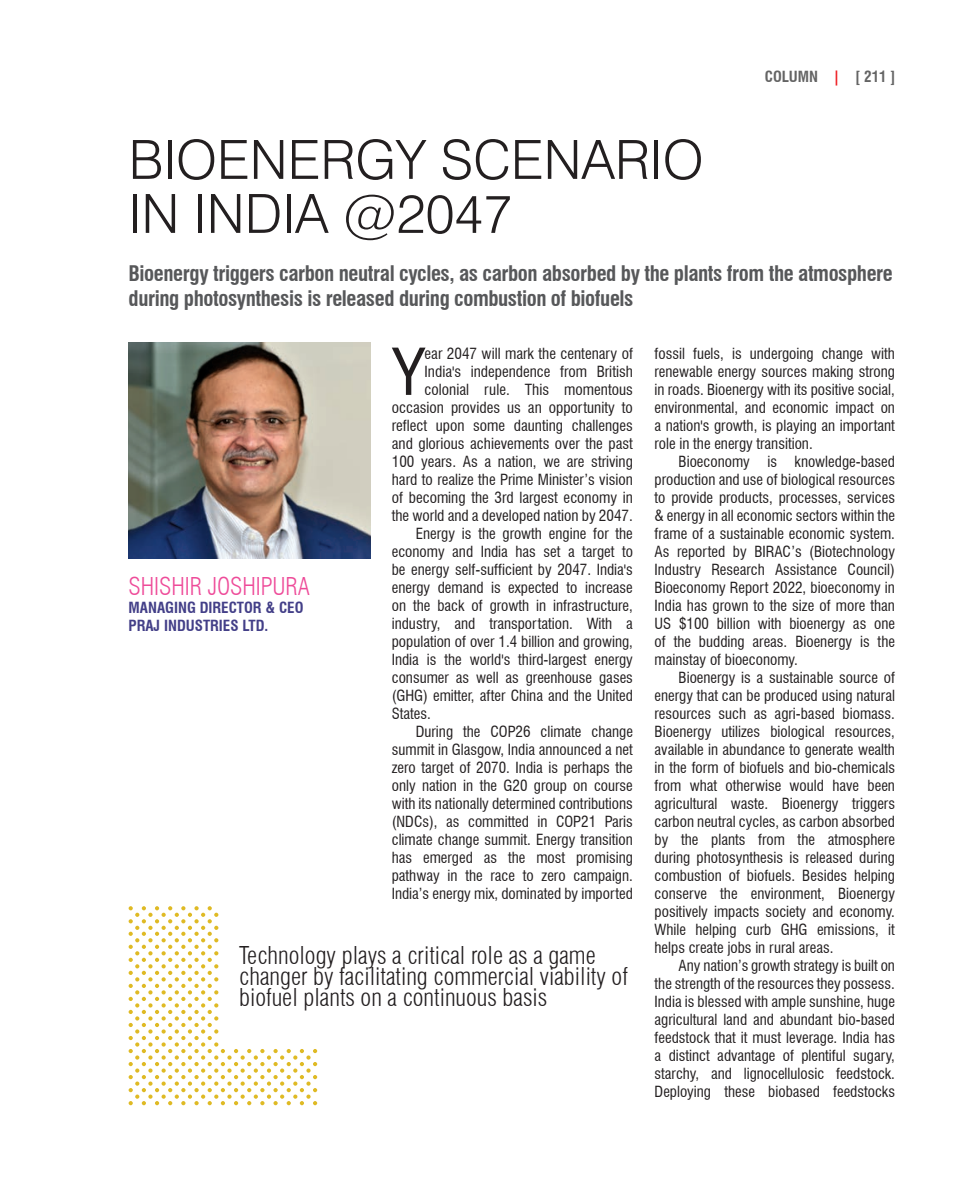
<style>
.page{position:relative;width:979px;height:1187px;background:#fff}
.page>*{position:absolute;margin:0;border:0;box-sizing:border-box;transform-origin:0 0}
.RT_1st{font:condensed 62.85px "Swiss 721 BT";color:#231f20}
.Headline{font:300 54px/54px "Swiss 721 BT";color:#231f20}
.Blurb_New{font:300 condensed 24px/21px "Swiss 721 BT";color:#231f20}
.t1{font:300 condensed 24px "Swiss 721 BT";color:#ee4b99}
.t2{font:700 condensed 21px/25.2px "Swiss 721 BT";letter-spacing:-.02em;color:#57585a}
.RT{font:condensed 15px/18px "Swiss 721 BT";color:#231f20;text-align:justify}
.RT_1st-2{font:condensed 15px/18px "Swiss 721 BT";color:#231f20;text-align:right}
.t3{font:700 condensed 15px "Swiss 721 BT";color:#433f88}
.t4{font:700 condensed 15px "Swiss 721 BT";color:#646464}
.s1{color:#ee1d23}
</style>
<div class="page">
<img style="left:128px;top:342px;width:242px;height:216px">
<svg style="left:128px;top:906px;width:189px;height:199px"></svg>
<p class="Headline" style="left:128px;top:132px;width:576px">BIOENERGY SCENARIO<br>IN INDIA @2047</p>
<p class="t4" style="left:764px;top:67px;width:132px">COLUMN <span class="s1">|</span> [ 211 ]</p>
<p class="t2" style="left:128px;top:260px;width:765px">Bioenergy triggers carbon neutral cycles, as carbon absorbed by the plants from the atmosphere during photosynthesis is released during combustion of biofuels</p>
<p class="t1" style="left:128px;top:571px;width:183px">SHISHIR JOSHIPURA</p>
<p class="t3" style="left:128px;top:598px;width:176px">MANAGING DIRECTOR &amp; CEO</p>
<p class="t3" style="left:128px;top:616px;width:141px">PRAJ INDUSTRIES LTD.</p>
<p class="RT_1st-2" style="left:391px;top:344px;width:242px">ear 2047 will mark the centenary of India's independence from British colonial rule. This momentous occasion provides us an opportunity to reflect upon some daunting challenges and glorious achievements over the past 100 years. As a nation, we are striving hard to realize the Prime Minister’s vision of becoming the 3rd largest economy in the world and a developed nation by 2047.</p>
<p class="RT" style="left:391px;top:524px;width:242px;text-indent:24px">Energy is the growth engine for the economy and India has set a target to be energy self-sufficient by 2047. India's energy demand is expected to increase on the back of growth in infrastructure, industry, and transportation. With a population of over 1.4 billion and growing, India is the world's third-largest energy consumer as well as greenhouse gases (GHG) emitter, after China and the United States.</p>
<p class="RT" style="left:391px;top:722px;width:242px;text-indent:24px">During the COP26 climate change summit in Glasgow, India announced a net zero target of 2070. India is perhaps the only nation in the G20 group on course with its nationally determined contributions (NDCs), as committed in COP21 Paris climate change summit. Energy transition has emerged as the most promising pathway in the race to zero campaign.<br>India’s energy mix, dominated by imported</p>
<p class="RT_1st" style="left:392px;top:334px;width:33px">Y</p>
<p class="Blurb_New" style="left:239px;top:945px;width:390px">Technology plays a critical role as a game changer by facilitating commercial viability of biofuel plants on a continuous basis</p>
<p class="RT" style="left:654px;top:344px;width:242px">fossil fuels, is undergoing change with renewable energy sources making strong in roads. Bioenergy with its positive social, environmental, and economic impact on a nation's growth, is playing an important role in the energy transition.</p>
<p class="RT" style="left:654px;top:452px;width:242px;text-indent:24px">Bioeconomy is knowledge-based production and use of biological resources to provide products, processes, services &amp; energy in all economic sectors within the frame of a sustainable economic system.<br>As reported by BIRAC’s (Biotechnology Industry Research Assistance Council)<br>Bioeconomy Report 2022, bioeconomy in India has grown to the size of more than US $100 billion with bioenergy as one of the budding areas. Bioenergy is the mainstay of bioeconomy.</p>
<p class="RT" style="left:654px;top:668px;width:242px;text-indent:24px">Bioenergy is a sustainable source of energy that can be produced using natural resources such as agri-based biomass.<br>Bioenergy utilizes biological resources, available in abundance to generate wealth in the form of biofuels and bio-chemicals from what otherwise would have been agricultural waste. Bioenergy triggers carbon neutral cycles, as carbon absorbed by the plants from the atmosphere during photosynthesis is released during combustion of biofuels. Besides helping conserve the environment, Bioenergy positively impacts society and economy.<br>While helping curb GHG emissions, it helps create jobs in rural areas.</p>
<p class="RT" style="left:654px;top:956px;width:242px;text-indent:24px">Any nation’s growth strategy is built on the strength of the resources they possess.<br>India is blessed with ample sunshine, huge agricultural land and abundant bio-based feedstock that it must leverage. India has a distinct advantage of plentiful sugary, starchy, and lignocellulosic feedstock.<br>Deploying these biobased feedstocks</p>
</div>
